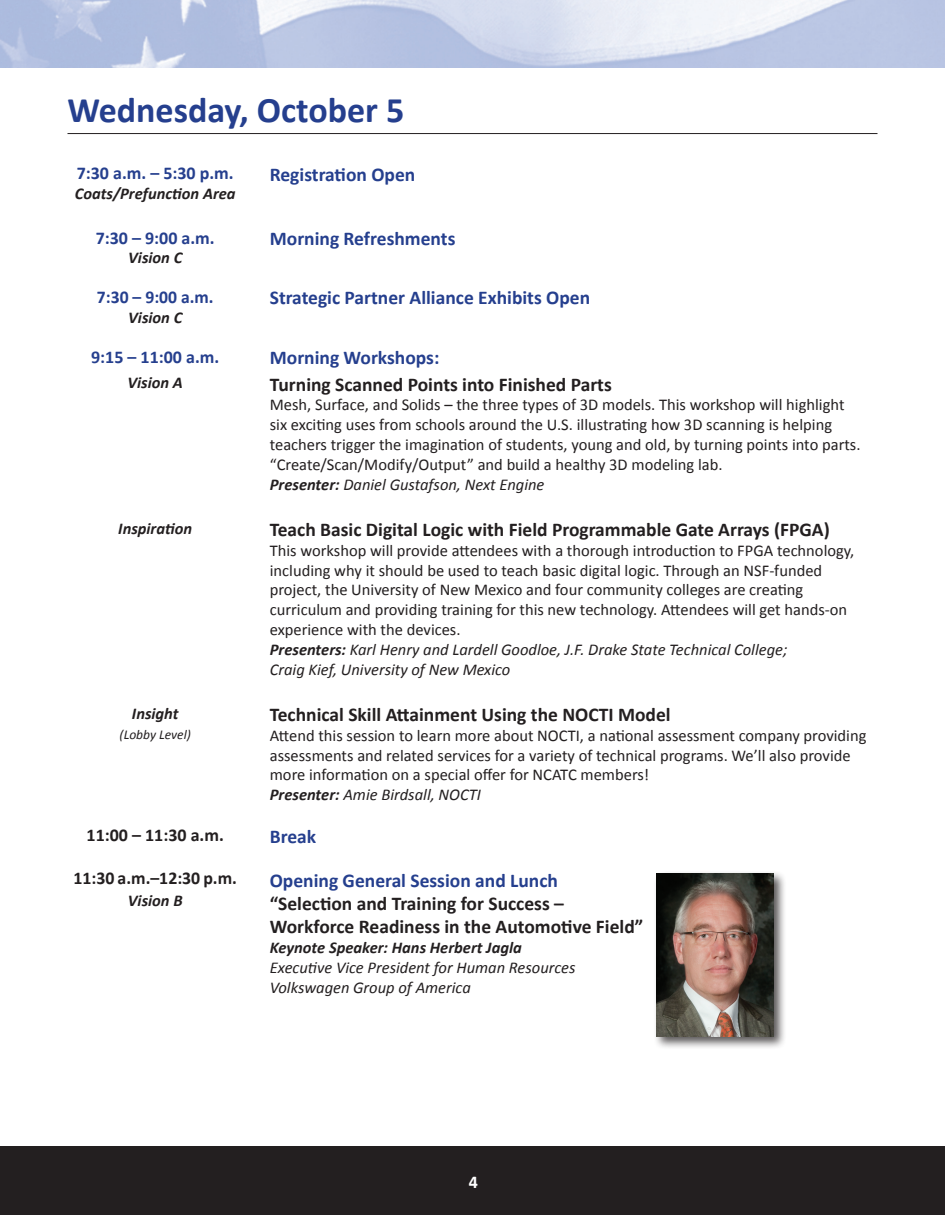
<style>
.page{position:relative;width:945px;height:1215px;background:#fff}
.page>*{position:absolute;margin:0;border:0;box-sizing:border-box;transform-origin:0 0}
.t1{font:700 36px "Calibri";color:#253f8e}
.t2{font:700 19.5px/23.4px "Calibri";color:#231f20}
.t3{font:700 19.5px "Calibri";color:#253f8e}
.t4{font:700 18px "Calibri";color:#253f8e}
.t5{font:700 18px "Calibri";color:#231f20}
.t6{font:700 18px "Calibri";color:#fff}
.t7{font:16.5px/19.8px "Calibri";color:#231f20}
.t8{font:italic 700 16.5px "Calibri";color:#231f20}
.t9{font:italic 16.5px/19.8px "Calibri";color:#231f20}
.t10{font:italic 13.5px "Calibri";color:#231f20}
.s1{font-weight:700;font-style:italic}
.s2{font-style:italic}
</style>
<div class="page">
<div style="left:0;top:1147px;width:945px;height:68px;background:#231f20"></div>
<hr style="left:68px;top:133px;width:810px;height:1px;background:#231f20">
<div style="left:653px;top:870px;width:134px;height:180px;background:#231f20;opacity:.75"></div>
<img style="left:656px;top:874px;width:118px;height:163px">
<img style="left:0;top:0;width:945px;height:68px">
<h1 class="t1" style="left:68px;top:87px;width:338px">Wednesday, October 5</h1>
<p class="t4" style="left:77px;top:162px;width:158px">7:30 a.m. – 5:30 p.m.</p>
<p class="t8" style="left:75px;top:183px;width:162px">Coats/Prefunction Area</p>
<p class="t3" style="left:270px;top:162px;width:147px">Registration Open</p>
<p class="t4" style="left:96px;top:227px;width:120px">7:30 – 9:00 a.m.</p>
<p class="t8" style="left:128px;top:248px;width:56px">Vision C</p>
<p class="t4" style="left:97px;top:286px;width:118px">7:30 – 9:00 a.m.</p>
<p class="t8" style="left:128px;top:307px;width:56px">Vision C</p>
<p class="t3" style="left:270px;top:226px;width:187px">Morning Refreshments</p>
<p class="t3" style="left:270px;top:286px;width:322px">Strategic Partner Alliance Exhibits Open</p>
<p class="t4" style="left:91px;top:346px;width:130px">9:15 – 11:00 a.m.</p>
<p class="t3" style="left:270px;top:345px;width:171px">Morning Workshops:</p>
<p class="t8" style="left:128px;top:373px;width:57px">Vision A</p>
<p class="t2" style="left:270px;top:371px;width:344px">Turning Scanned Points into Finished Parts</p>
<p class="t7" style="left:270px;top:394px;width:592px">Mesh, Surface, and Solids – the three types of 3D models. This workshop will highlight six exciting uses from schools around the U.S. illustrating how 3D scanning is helping teachers trigger the imagination of students, young and old, by turning points into parts. “Create/Scan/Modify/Output” and build a healthy 3D modeling lab.<br><span class="s1">Presenter:</span> <span class="s2">Daniel Gustafson, Next Engine</span></p>
<p class="t8" style="left:118px;top:518px;width:75px">Inspiration</p>
<p class="t2" style="left:270px;top:517px;width:562px">Teach Basic Digital Logic with Field Programmable Gate Arrays (FPGA)</p>
<p class="t7" style="left:270px;top:540px;width:586px">This workshop will provide attendees with a thorough introduction to FPGA technology, including why it should be used to teach basic digital logic. Through an NSF-funded project, the University of New Mexico and four community colleges are creating curriculum and providing training for this new technology. Attendees will get hands-on experience with the devices.<br><span class="s1">Presenters:</span> <span class="s2">Karl Henry and Lardell Goodloe, J.F. Drake State Technical College;<br>Craig Kief, University of New Mexico</span></p>
<p class="t8" style="left:132px;top:703px;width:48px">Insight</p>
<p class="t10" style="left:120px;top:726px;width:73px">(Lobby Level)</p>
<p class="t2" style="left:270px;top:702px;width:402px">Technical Skill Attainment Using the NOCTI Model</p>
<p class="t7" style="left:270px;top:725px;width:598px">Attend this session to learn more about NOCTI, a national assessment company providing assessments and related services for a variety of technical programs. We’ll also provide more information on a special offer for NCATC members!<br><span class="s1">Presenter:</span> <span class="s2">Amie Birdsall, NOCTI</span></p>
<p class="t3" style="left:270px;top:825px;width:48px">Break</p>
<p class="t3" style="left:270px;top:868px;width:290px">Opening General Session and Lunch</p>
<p class="t2" style="left:270px;top:891px;width:375px">“Selection and Training for Success –<br>Workforce Readiness in the Automotive Field”</p>
<p class="t8" style="left:270px;top:937px;width:254px">Keynote Speaker: Hans Herbert Jagla</p>
<p class="t9" style="left:270px;top:957px;width:307px">Executive Vice President for Human Resources<br>Volkswagen Group of America</p>
<p class="t5" style="left:87px;top:824px;width:139px">11:00 – 11:30 a.m.</p>
<p class="t5" style="left:74px;top:867px;width:165px">11:30 a.m.–12:30 p.m.</p>
<p class="t8" style="left:128px;top:890px;width:56px">Vision B</p>
<p class="t6" style="left:469px;top:1171px;width:11px">4</p>
</div>
